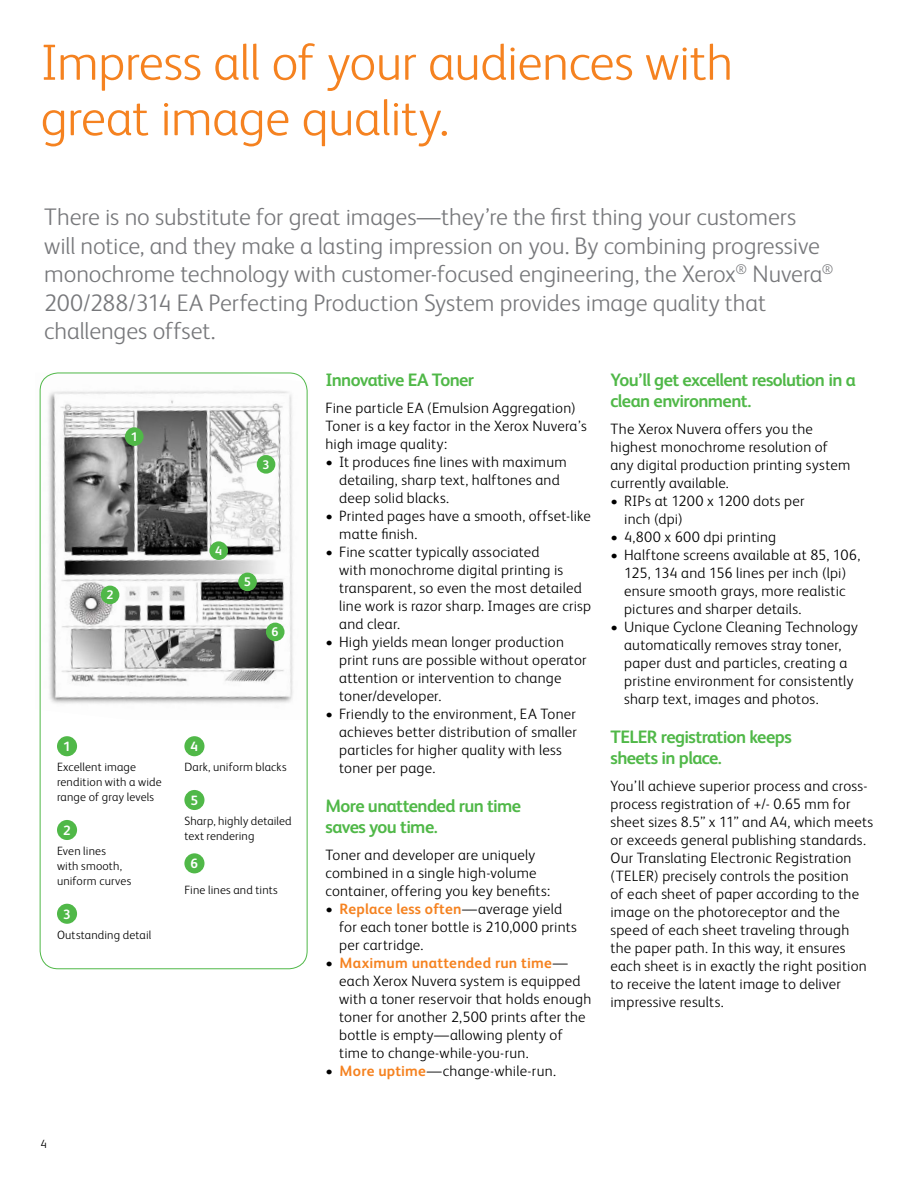
<style>
.page{position:relative;width:918px;height:1188px;background:#fff}
.page>*{position:absolute;margin:0;border:0;box-sizing:border-box;transform-origin:0 0}
.t1{font:300 51px/55.5px "Xerox Sans";letter-spacing:-.01em;color:#f58220}
.t2{font:300 24px/28.5px "Xerox Sans";letter-spacing:-.005em;color:#77787b}
.t3{font:700 18px/21px "Xerox Sans";letter-spacing:-.035em;color:#50b848}
.t4{font:300 15px/18px "Xerox Sans";letter-spacing:.015em;color:#000}
.t5{font:700 13.5px "Xerox Sans";color:#fff}
.t6{font:700 12.45px "Xerox Sans";color:#fff}
.t7{font:300 12px/15px "Xerox Sans";letter-spacing:.01em;color:#000}
.s1{font-weight:700}
.s2{font-weight:700;color:#f58220}
</style>
<div class="page">
<img style="left:39px;top:373px;width:268px;height:347px">
<div style="left:257px;top:455px;width:18px;height:19px;background:#50b848;border-radius:50%"></div>
<div style="left:209px;top:541px;width:19px;height:19px;background:#50b848;border-radius:50%"></div>
<div style="left:238px;top:573px;width:19px;height:18px;background:#50b848;border-radius:50%"></div>
<div style="left:125px;top:427px;width:19px;height:19px;background:#50b848;border-radius:50%"></div>
<div style="left:101px;top:586px;width:18px;height:18px;background:#50b848;border-radius:50%"></div>
<div style="left:266px;top:623px;width:19px;height:18px;background:#50b848;border-radius:50%"></div>
<div style="left:40px;top:373px;width:268px;height:596px;border:1px solid #50b848;border-radius:18px"></div>
<div style="left:57px;top:736px;width:20px;height:20px;background:#50b848;border-radius:50%"></div>
<div style="left:57px;top:820px;width:20px;height:20px;background:#50b848;border-radius:50%"></div>
<div style="left:57px;top:904px;width:20px;height:20px;background:#50b848;border-radius:50%"></div>
<div style="left:184px;top:736px;width:20px;height:20px;background:#50b848;border-radius:50%"></div>
<div style="left:184px;top:790px;width:20px;height:20px;background:#50b848;border-radius:50%"></div>
<div style="left:184px;top:853px;width:20px;height:20px;background:#50b848;border-radius:50%"></div>
<h1 class="t1" style="left:40px;top:32px;width:694px">Impress all of your audiences with great image quality.</h1>
<p class="t2" style="left:44px;top:201px;width:791px">There is no substitute for great images—they’re the first thing your customers<br>will notice, and they make a lasting impression on you. By combining progressive monochrome technology with customer-focused engineering, the Xerox<sup>®</sup> Nuvera<sup>® </sup>200/288/314 EA Perfecting Production System provides image quality that challenges offset.</p>
<p class="t3" style="left:326px;top:369px;width:150px">Innovative EA Toner</p>
<p class="t4" style="left:326px;top:399px;width:263px">Fine particle EA (Emulsion Aggregation)<br>Toner is a key factor in the Xerox Nuvera’s high image quality:</p>
<p class="t4" style="left:339px;top:453px;width:229px;text-indent:-14px">• It produces fine lines with maximum detailing, sharp text, halftones and deep solid blacks.</p>
<p class="t4" style="left:339px;top:507px;width:253px;text-indent:-14px">• Printed pages have a smooth, offset-like matte finish.</p>
<p class="t4" style="left:339px;top:543px;width:253px;text-indent:-14px">• Fine scatter typically associated<br>with monochrome digital printing is transparent, so even the most detailed line work is razor sharp. Images are crisp and clear.</p>
<p class="t4" style="left:339px;top:633px;width:249px;text-indent:-14px">• High yields mean longer production print runs are possible without operator attention or intervention to change toner/developer.</p>
<p class="t4" style="left:339px;top:705px;width:239px;text-indent:-14px">• Friendly to the environment, EA Toner achieves better distribution of smaller particles for higher quality with less toner per page.</p>
<p class="t3" style="left:326px;top:795px;width:197px">More unattended run time saves you time.</p>
<p class="t4" style="left:326px;top:846px;width:226px">Toner and developer are uniquely combined in a single high-volume container, offering you key benefits:</p>
<p class="t4" style="left:339px;top:900px;width:239px;text-indent:-14px"><span class="s1">•</span> <span class="s2">Replace less often</span>—average yield for each toner bottle is 210,000 prints per cartridge.</p>
<p class="t4" style="left:339px;top:954px;width:254px;text-indent:-14px"><span class="s1">•</span> <span class="s2">Maximum unattended run time</span>— each Xerox Nuvera system is equipped with a toner reservoir that holds enough toner for another 2,500 prints after the bottle is empty—allowing plenty of time to change-while-you-run.</p>
<p class="t4" style="left:326px;top:1062px;width:232px"><span class="s1">•</span> <span class="s2">More uptime</span>—change-while-run.</p>
<p class="t3" style="left:610px;top:369px;width:247px">You’ll get excellent resolution in a clean environment.</p>
<p class="t4" style="left:610px;top:420px;width:241px">The Xerox Nuvera offers you the highest monochrome resolution of any digital production printing system currently available.</p>
<p class="t4" style="left:624px;top:492px;width:182px;text-indent:-14px">• RIPs at 1200 x 1200 dots per inch (dpi)</p>
<p class="t4" style="left:610px;top:528px;width:167px">• 4,800 x 600 dpi printing</p>
<p class="t4" style="left:624px;top:546px;width:238px;text-indent:-14px">• Halftone screens available at 85, 106, 125, 134 and 156 lines per inch (lpi) ensure smooth grays, more realistic pictures and sharper details.</p>
<p class="t4" style="left:624px;top:618px;width:235px;text-indent:-14px">• Unique Cyclone Cleaning Technology automatically removes stray toner, paper dust and particles, creating a pristine environment for consistently sharp text, images and photos.</p>
<p class="t3" style="left:610px;top:726px;width:183px">TELER registration keeps sheets in place.</p>
<p class="t4" style="left:610px;top:777px;width:264px">You’ll achieve superior process and cross&shy;process registration of +/- 0.65 mm for sheet sizes 8.5” x 11” and A4, which meets or exceeds general publishing standards.<br>Our Translating Electronic Registration (TELER) precisely controls the position<br>of each sheet of paper according to the image on the photoreceptor and the speed of each sheet traveling through the paper path. In this way, it ensures each sheet is in exactly the right position to receive the latent image to deliver impressive results.</p>
<p class="t6" style="left:131px;top:428px;width:9px">1</p>
<p class="t6" style="left:262px;top:456px;width:9px">3</p>
<p class="t6" style="left:215px;top:542px;width:9px">4</p>
<p class="t6" style="left:244px;top:574px;width:9px">5</p>
<p class="t6" style="left:106px;top:587px;width:9px">2</p>
<p class="t6" style="left:272px;top:624px;width:9px">6</p>
<p class="t5" style="left:63px;top:737px;width:9px">1</p>
<p class="t7" style="left:57px;top:759px;width:106px">Excellent image rendition with a wide range of gray levels</p>
<p class="t5" style="left:63px;top:821px;width:9px">2</p>
<p class="t7" style="left:57px;top:843px;width:76px">Even lines<br>with smooth, uniform curves</p>
<p class="t5" style="left:63px;top:905px;width:9px">3</p>
<p class="t7" style="left:57px;top:927px;width:96px">Outstanding detail</p>
<p class="t5" style="left:191px;top:737px;width:9px">4</p>
<p class="t7" style="left:184px;top:759px;width:104px">Dark, uniform blacks</p>
<p class="t5" style="left:191px;top:791px;width:9px">5</p>
<p class="t7" style="left:184px;top:813px;width:109px">Sharp, highly detailed text rendering</p>
<p class="t5" style="left:191px;top:854px;width:9px">6</p>
<p class="t7" style="left:184px;top:882px;width:95px">Fine lines and tints</p>
<p class="t7" style="left:40px;top:1135px;width:8px">4</p>
</div>
